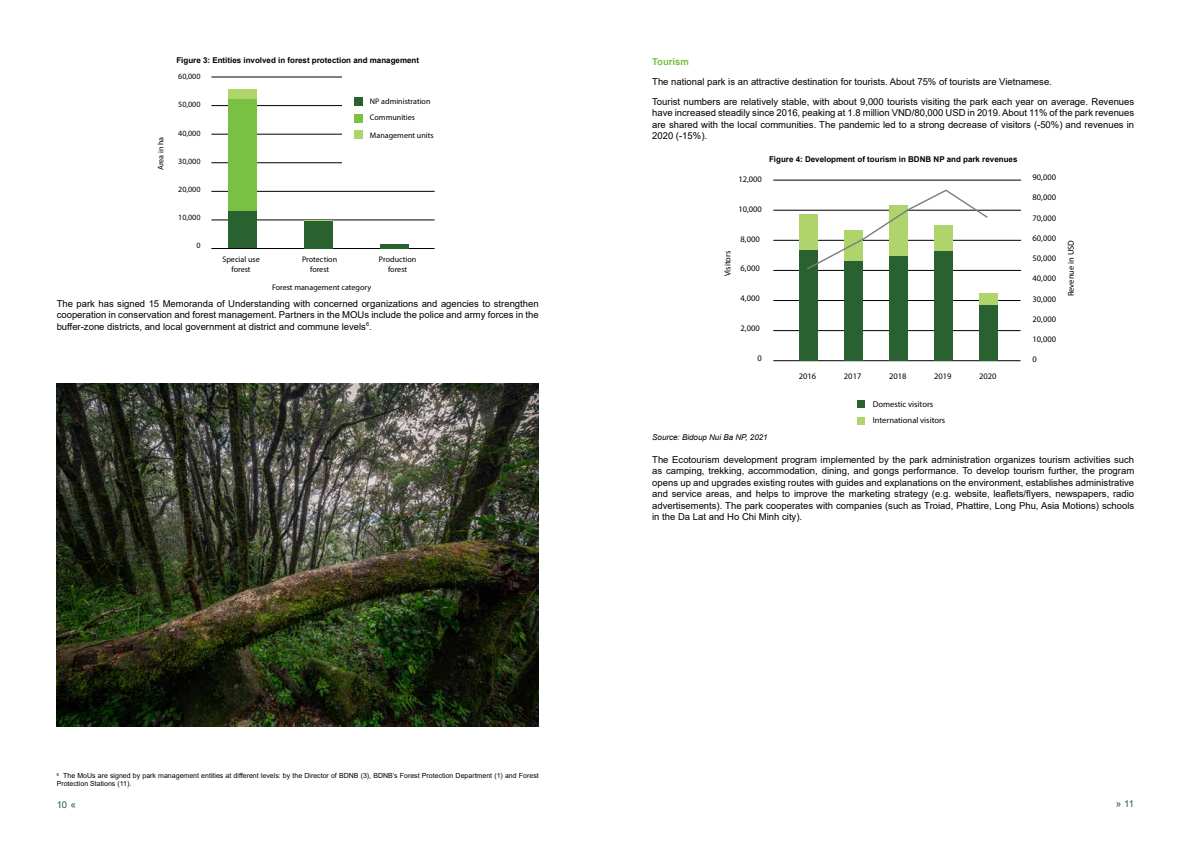
<style>
.page{position:relative;width:1191px;height:842px;background:#fff}
.page>*{position:absolute;margin:0;border:0;box-sizing:border-box;transform-origin:0 0}
.t1{font:9.5px/11.4px "Arial";color:#000;text-align:justify}
.t2{font:700 9.5px "Arial";color:#78c143}
.t3{font:9.5px "Arial";color:#276131}
.t4{font:8.5px/16px "Myriad Pro";color:#000}
.t5{font:8.1px/9.7px "Myriad Pro";color:#000;text-align:center}
.t6{font:700 8px "Arial";color:#000}
.t7{font:italic 8px "Arial";color:#000}
.t8{font:7px/8.4px "Arial";color:#000}
.s1{font-size:10px}
</style>
<div class="page">
<hr style="left:211px;top:77px;width:131px;height:1px;background:#000">
<hr style="left:211px;top:105px;width:131px;height:1px;background:#000">
<hr style="left:211px;top:134px;width:131px;height:1px;background:#000">
<hr style="left:211px;top:163px;width:131px;height:1px;background:#000">
<hr style="left:211px;top:191px;width:223px;height:1px;background:#000">
<hr style="left:211px;top:220px;width:223px;height:1px;background:#000">
<hr style="left:211px;top:248px;width:223px;height:1px;background:#000">
<hr style="left:380px;top:244px;width:29px;height:4px;background:#296131">
<div style="left:228px;top:90px;width:29px;height:9px;background:#afd46c"></div>
<div style="left:228px;top:99px;width:29px;height:112px;background:#78c143"></div>
<div style="left:228px;top:211px;width:29px;height:37px;background:#296131"></div>
<svg style="left:304px;top:220px;width:29px;height:1px"></svg>
<div style="left:304px;top:221px;width:29px;height:27px;background:#296131"></div>
<div style="left:354px;top:98px;width:9px;height:8px;background:#296131"></div>
<div style="left:354px;top:114px;width:9px;height:8px;background:#78c143"></div>
<div style="left:354px;top:130px;width:9px;height:9px;background:#afd46c"></div>
<hr style="left:773px;top:180px;width:248px;height:1px;background:#000">
<hr style="left:773px;top:210px;width:248px;height:1px;background:#000">
<hr style="left:773px;top:240px;width:248px;height:1px;background:#000">
<hr style="left:773px;top:270px;width:248px;height:1px;background:#000">
<hr style="left:773px;top:300px;width:247px;height:1px;background:#000">
<hr style="left:773px;top:330px;width:247px;height:1px;background:#000">
<hr style="left:773px;top:361px;width:247px;height:1px;background:#000">
<div style="left:857px;top:400px;width:7px;height:8px;background:#296131"></div>
<div style="left:857px;top:417px;width:7px;height:7px;background:#afd46c"></div>
<div style="left:799px;top:250px;width:18px;height:111px;background:#296131"></div>
<div style="left:799px;top:215px;width:18px;height:35px;background:#afd46c"></div>
<div style="left:844px;top:261px;width:18px;height:100px;background:#296131"></div>
<div style="left:889px;top:256px;width:18px;height:105px;background:#296131"></div>
<div style="left:934px;top:250px;width:18px;height:111px;background:#296131"></div>
<div style="left:979px;top:305px;width:18px;height:56px;background:#296131"></div>
<div style="left:979px;top:293px;width:18px;height:12px;background:#afd46c"></div>
<svg style="left:805px;top:189px;width:184px;height:82px"></svg>
<img style="left:57px;top:384px;width:482px;height:343px">
<p class="t6" style="left:176px;top:54px;width:244px">Figure 3: Entities involved in forest protection and management</p>
<p class="t5" style="left:156px;top:170px;width:35px;rotate:-90deg">Area in ha</p>
<p class="t5" style="left:178px;top:71px;width:24px">60,000</p>
<p class="t5" style="left:178px;top:100px;width:24px">50,000</p>
<p class="t5" style="left:178px;top:128px;width:24px">40,000</p>
<p class="t5" style="left:178px;top:156px;width:24px">30,000</p>
<p class="t5" style="left:178px;top:184px;width:24px">20,000</p>
<p class="t5" style="left:178px;top:212px;width:24px">10,000</p>
<p class="t5" style="left:196px;top:241px;width:6px">0</p>
<p class="t5" style="left:370px;top:94px;width:62px;line-height:15.8px;text-align:left">NP administration<br>Communities</p>
<p class="t5" style="left:370px;top:130px;width:65px">Management units</p>
<p class="t5" style="left:222px;top:255px;width:39px">Special use forest</p>
<p class="t5" style="left:302px;top:255px;width:36px">Protection forest</p>
<p class="t5" style="left:379px;top:255px;width:39px">Production forest</p>
<p class="t5" style="left:272px;top:282px;width:101px">Forest management category</p>
<p class="t1" style="left:57px;top:298px;width:483px">The park has signed 15 Memoranda of Understanding with concerned organizations and agencies to strengthen cooperation in conservation and forest management. Partners in the MOUs include the police and army forces in the buffer-zone districts, and local government at district and commune levels<sup>6</sup>.</p>
<p class="t8" style="left:57px;top:771px;width:483px"><sup>6</sup> The MoUs are signed by park management entities at different levels: by the Director of BDNB (3), BDNB’s Forest Protection Department (1) and Forest<br>Protection Stations (11).</p>
<p class="t2" style="left:652px;top:55px;width:38px">Tourism</p>
<p class="t1" style="left:652px;top:71px;width:483px;line-height:20px">The national park is an attractive destination for tourists. About 75% of tourists are Vietnamese.<br>Tourist numbers are relatively stable, with about 9,000 tourists visiting the park each year on average. Revenues</p>
<p class="t1" style="left:652px;top:107px;width:483px">have increased steadily since 2016, peaking at 1.8 million VND/80,000 USD in 2019. About 11% of the park revenues are shared with the local communities. The pandemic led to a strong decrease of visitors (-50%) and revenues in 2020 (-15%).</p>
<p class="t6" style="left:769px;top:153px;width:250px">Figure 4: Development of tourism in BDNB NP and park revenues</p>
<p class="t4" style="left:738px;top:171px;width:25px">12,000</p>
<p class="t4" style="left:738px;top:201px;width:25px">10,000</p>
<p class="t4" style="left:719px;top:276px;width:27px;rotate:-90deg">Visitors</p>
<p class="t4" style="left:740px;top:231px;width:21px">8,000</p>
<p class="t4" style="left:740px;top:260px;width:21px">6,000</p>
<p class="t4" style="left:740px;top:290px;width:21px">4,000</p>
<p class="t4" style="left:740px;top:320px;width:21px">2,000</p>
<p class="t4" style="left:757px;top:349px;width:6px">0</p>
<p class="t4" style="left:799px;top:368px;width:19px">2016</p>
<p class="t4" style="left:844px;top:368px;width:19px">2017</p>
<p class="t4" style="left:889px;top:368px;width:19px">2018</p>
<p class="t4" style="left:934px;top:368px;width:19px">2019</p>
<p class="t4" style="left:979px;top:368px;width:19px">2020</p>
<p class="t4" style="left:872px;top:396px;width:74px">Domestic visitors<br>International visitors</p>
<p class="t4" style="left:1032px;top:169px;width:25px">90,000</p>
<p class="t4" style="left:1032px;top:189px;width:25px">80,000</p>
<p class="t4" style="left:1032px;top:210px;width:25px">70,000</p>
<p class="t4" style="left:1032px;top:230px;width:25px">60,000</p>
<p class="t4" style="left:1032px;top:250px;width:25px">50,000</p>
<p class="t4" style="left:1032px;top:270px;width:25px">40,000</p>
<p class="t4" style="left:1032px;top:291px;width:25px">30,000</p>
<p class="t4" style="left:1032px;top:311px;width:25px">20,000</p>
<p class="t4" style="left:1032px;top:331px;width:25px">10,000</p>
<p class="t4" style="left:1032px;top:351px;width:6px">0</p>
<p class="t4" style="left:1063px;top:296px;width:58px;rotate:-90deg">Revenue in USD</p>
<p class="t7" style="left:652px;top:432px;width:117px">Source: Bidoup Nui Ba NP, 2021</p>
<p class="t1" style="left:652px;top:454px;width:483px">The Ecotourism development program implemented by the park administration organizes tourism activities such as camping, trekking, accommodation, dining, and gongs performance. To develop tourism further, the program opens up and upgrades existing routes with guides and explanations on the environment, establishes administrative and service areas, and helps to improve the marketing strategy (e.g. website, leaflets/flyers, newspapers, radio advertisements). The park cooperates with companies (such as Troiad, Phattire, Long Phu, Asia Motions) schools in the Da Lat and Ho Chi Minh city).</p>
<p class="t3" style="left:57px;top:798px;width:21px">10 <span class="s1">«</span></p>
<p class="t3" style="left:1116px;top:797px;width:20px"><span class="s1">»</span> 11</p>
</div>
